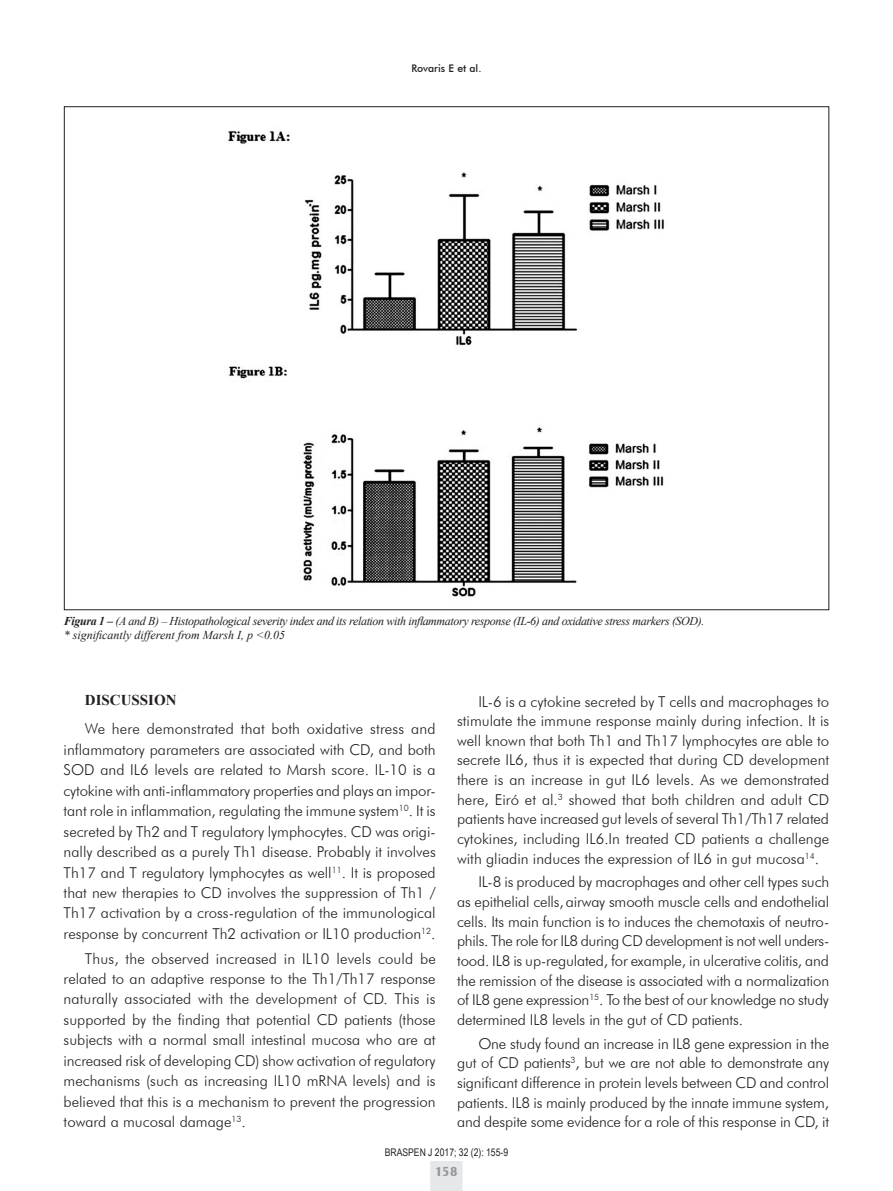
<style>
.page{position:relative;width:893px;height:1191px;background:#fff}
.page>*{position:absolute;margin:0;border:0;box-sizing:border-box;transform-origin:0 0}
.Texto{font:300 15px/19.6px "Futura BT";color:#231f20;text-align:justify}
.Subtítulos_principai{font:700 15px "Times New Roman";color:#231f20}
.t1{font:700 13.5px "Castle T";color:#939598}
.t2{font:italic 12px "Times New Roman";letter-spacing:-.03em;color:#231f20}
.t3{font:italic 12px "Times New Roman";color:#231f20}
.t4{font:10.5px "Arial Narrow";color:#231f20}
.t5{font:500 10.5px "Futura BT";color:#231f20}
.s1{font-weight:700}
</style>
<div class="page">
<svg style="left:430px;top:1161px;width:33px;height:30px"></svg>
<img style="left:228px;top:131px;width:436px;height:214px">
<img style="left:228px;top:366px;width:436px;height:231px">
<p class="t5" style="left:411px;top:62px;width:72px">Rovaris E et al.</p>
<p class="t2" style="left:64px;top:613px;width:642px"><span class="s1">Figura 1 –</span> (A and B) – Histopathological severity index and its relation with inflammatory response (IL-6) and oxidative stress markers (SOD).</p>
<p class="t3" style="left:64px;top:626px;width:223px">* significantly different from Marsh I, p &lt;0.05</p>
<p class="Subtítulos_principai" style="left:85px;top:690px;width:93px">DISCUSSION</p>
<p class="Texto" style="left:64px;top:718px;width:374px;line-height:20.4px;text-indent:21px">We here demonstrated that both oxidative stress and inflammatory parameters are associated with CD, and both SOD and IL6 levels are related to Marsh score. IL-10 is a cytokine with anti-inflammatory properties and plays an impor&shy;tant role in inflammation, regulating the immune system<sup>10</sup>. It is secreted by Th2 and T regulatory lymphocytes. CD was origi&shy;nally described as a purely Th1 disease. Probably it involves Th17 and T regulatory lymphocytes as well<sup>11</sup>. It is proposed that new therapies to CD involves the suppression of Th1 / Th17 activation by a cross-regulation of the immunological response by concurrent Th2 activation or IL10 production<sup>12</sup>.</p>
<p class="Texto" style="left:64px;top:948px;width:374px;line-height:20.4px;text-indent:21px">Thus, the observed increased in IL10 levels could be related to an adaptive response to the Th1/Th17 response naturally associated with the development of CD. This is supported by the finding that potential CD patients (those subjects with a normal small intestinal mucosa who are at increased risk of developing CD) show activation of regulatory mechanisms (such as increasing IL10 mRNA levels) and is believed that this is a mechanism to prevent the progression toward a mucosal damage<sup>13</sup>.</p>
<p class="Texto" style="left:457px;top:691px;width:374px;text-indent:21px">IL-6 is a cytokine secreted by T cells and macrophages to stimulate the immune response mainly during infection. It is well known that both Th1 and Th17 lymphocytes are able to secrete IL6, thus it is expected that during CD development there is an increase in gut IL6 levels. As we demonstrated here, Eiró et al.<sup>3</sup> showed that both children and adult CD patients have increased gut levels of several Th1/Th17 related cytokines, including IL6.In treated CD patients a challenge with gliadin induces the expression of IL6 in gut mucosa<sup>14</sup>.</p>
<p class="Texto" style="left:457px;top:872px;width:374px;text-indent:21px">IL-8 is produced by macrophages and other cell types such as epithelial cells, airway smooth muscle cells and endothelial cells. Its main function is to induces the chemotaxis of neutro&shy;phils. The role for IL8 during CD development is not well unders&shy;tood. IL8 is up-regulated, for example, in ulcerative colitis, and the remission of the disease is associated with a normalization of IL8 gene expression<sup>15</sup>. To the best of our knowledge no study determined IL8 levels in the gut of CD patients.</p>
<p class="Texto" style="left:457px;top:1033px;width:374px;text-indent:21px">One study found an increase in IL8 gene expression in the gut of CD patients<sup>3</sup>, but we are not able to demonstrate any significant difference in protein levels between CD and control patients. IL8 is mainly produced by the innate immune system, and despite some evidence for a role of this response in CD, it</p>
<p class="t4" style="left:385px;top:1144px;width:125px">BRASPEN J 2017; 32 (2): 155-9</p>
<p class="t1" style="left:435px;top:1164px;width:24px">158</p>
</div>
